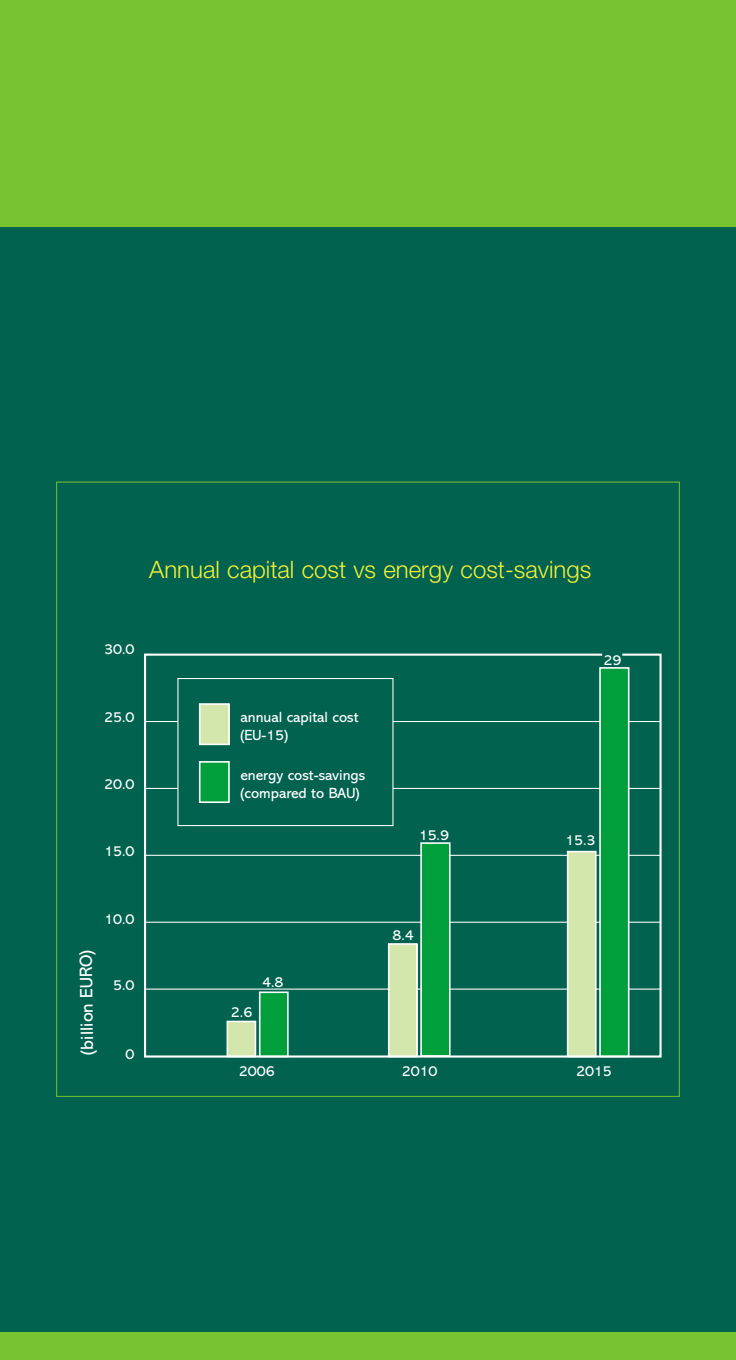
<style>
.page{position:relative;width:736px;height:1360px;background:#00624f}
.page>*{position:absolute;margin:0;border:0;box-sizing:border-box;transform-origin:0 0}
.t1{font:300 24px "Helvetica Neue";color:#f4f038}
.t2{font:18px "Abadi";color:#fff}
.t3{font:14.8px/17.8px "Abadi";color:#fff}
</style>
<div class="page">
<div style="left:0;top:0;width:736px;height:226px;background:#77c430"></div>
<svg style="left:144px;top:653px;width:518px;height:405px"></svg>
<div style="left:177px;top:678px;width:217px;height:148px;border:1px solid #fff"></div>
<div style="left:200px;top:704px;width:29px;height:40px;background:#d3e6ac"></div>
<div style="left:199px;top:703px;width:31px;height:42px;border:2px solid #fff"></div>
<div style="left:200px;top:762px;width:29px;height:40px;background:#009f3c"></div>
<div style="left:199px;top:761px;width:31px;height:42px;border:2px solid #fff"></div>
<div style="left:0;top:1332px;width:736px;height:28px;background:#77c430"></div>
<h1 class="t1" style="left:149px;top:561px;width:443px">Annual capital cost vs energy cost-savings</h1>
<p class="t3" style="left:104px;top:641px;width:32px">30.0</p>
<p class="t3" style="left:104px;top:709px;width:32px">25.0</p>
<p class="t3" style="left:104px;top:777px;width:32px">20.0</p>
<p class="t3" style="left:104px;top:844px;width:32px">15.0</p>
<p class="t3" style="left:104px;top:911px;width:32px">10.0</p>
<p class="t2" style="left:81px;top:1055px;width:107px;rotate:-91deg">(billion EURO)</p>
<p class="t3" style="left:113px;top:978px;width:23px">5.0</p>
<p class="t3" style="left:126px;top:1047px;width:10px">0</p>
<p class="t3" style="left:241px;top:709px;width:119px">annual capital cost (EU-15)</p>
<p class="t3" style="left:241px;top:767px;width:126px">energy cost-savings (compared to BAU)</p>
<p class="t3" style="left:419px;top:827px;width:32px">15.9</p>
<p class="t3" style="left:231px;top:1004px;width:23px">2.6</p>
<p class="t3" style="left:262px;top:974px;width:23px">4.8</p>
<p class="t3" style="left:393px;top:927px;width:23px">8.4</p>
<p class="t3" style="left:603px;top:652px;width:19px">29</p>
<p class="t3" style="left:565px;top:832px;width:32px">15.3</p>
<p class="t3" style="left:239px;top:1063px;width:37px">2006</p>
<p class="t3" style="left:402px;top:1063px;width:37px">2010</p>
<p class="t3" style="left:576px;top:1063px;width:37px">2015</p>
</div>
